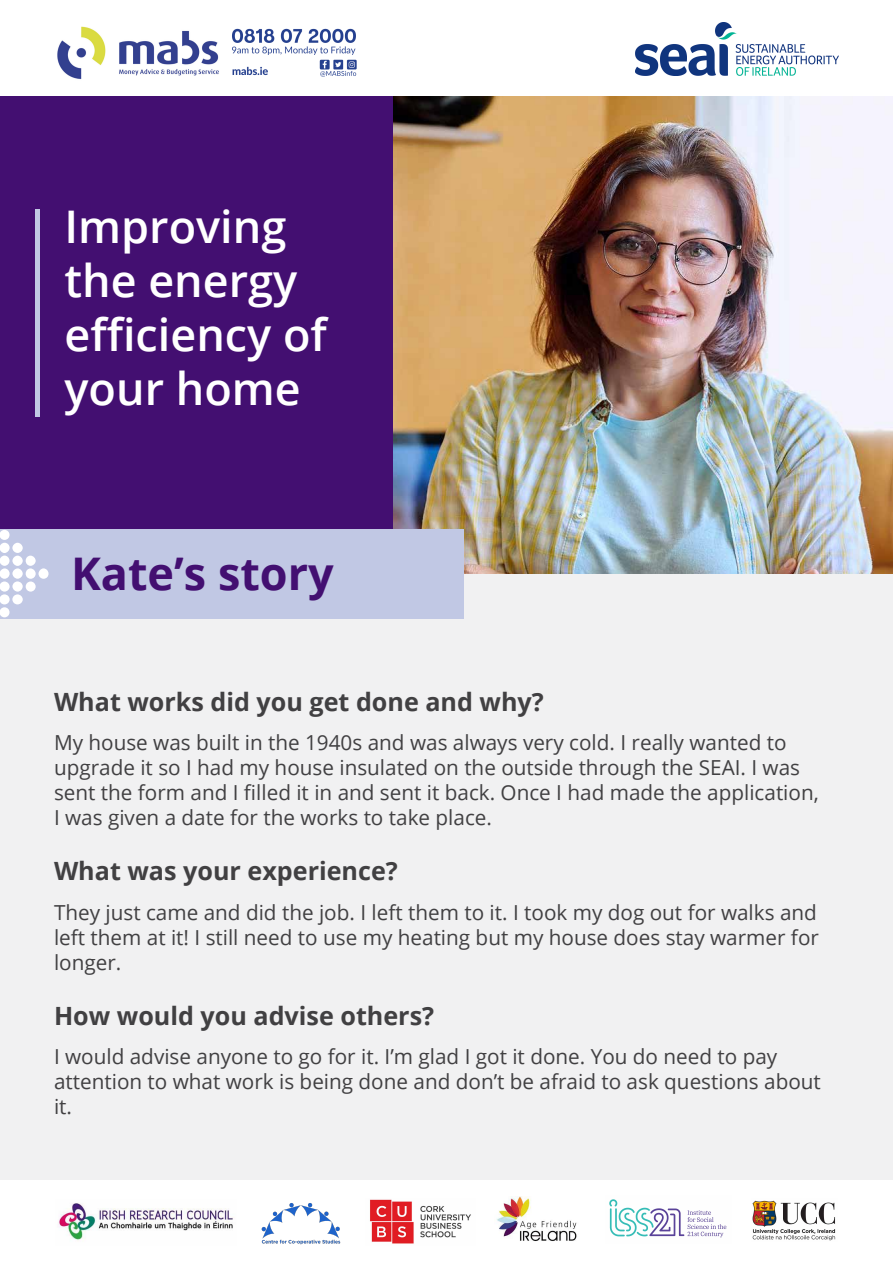
<style>
.page{position:relative;width:893px;height:1263px;background:#fff}
.page>*{position:absolute;margin:0;border:0;box-sizing:border-box;transform-origin:0 0}
.t1{font:600 45px/54px "Open Sans";color:#fff}
.t2{font:700 45px "Open Sans";color:#430f71}
.t3{font:700 25.2px "Open Sans";color:#414042}
.t4{font:20.7px/24.9px "Open Sans";color:#414042}
</style>
<div class="page">
<div style="left:0;top:481px;width:893px;height:699px;background:#f1f1f2"></div>
<img style="left:393px;top:96px;width:500px;height:478px">
<div style="left:0;top:96px;width:393px;height:478px;background:#430f71"></div>
<div style="left:35px;top:209px;width:5px;height:207px;background:#c1c8e4"></div>
<div style="left:0;top:529px;width:463px;height:90px;background:#c1c8e4"></div>
<div style="left:12px;top:543px;width:11px;height:10px;background:#fff;border-radius:50%"></div>
<div style="left:39px;top:568px;width:10px;height:11px;background:#fff;border-radius:50%"></div>
<div style="left:12px;top:555px;width:11px;height:11px;background:#fff;border-radius:50%"></div>
<div style="left:0;top:568px;width:10px;height:11px;background:#fff;border-radius:50%"></div>
<div style="left:12px;top:568px;width:11px;height:11px;background:#fff;border-radius:50%"></div>
<div style="left:12px;top:594px;width:11px;height:11px;background:#fff;border-radius:50%"></div>
<div style="left:26px;top:568px;width:10px;height:11px;background:#fff;border-radius:50%"></div>
<div style="left:0;top:543px;width:10px;height:10px;background:#fff;border-radius:50%"></div>
<div style="left:12px;top:581px;width:11px;height:11px;background:#fff;border-radius:50%"></div>
<div style="left:0;top:594px;width:10px;height:10px;background:#fff;border-radius:50%"></div>
<div style="left:0;top:530px;width:10px;height:10px;background:#fff;border-radius:50%"></div>
<div style="left:0;top:555px;width:10px;height:11px;background:#fff;border-radius:50%"></div>
<div style="left:26px;top:555px;width:10px;height:11px;background:#fff;border-radius:50%"></div>
<div style="left:0;top:581px;width:10px;height:11px;background:#fff;border-radius:50%"></div>
<div style="left:0;top:607px;width:10px;height:10px;background:#fff;border-radius:50%"></div>
<div style="left:26px;top:581px;width:10px;height:11px;background:#fff;border-radius:50%"></div>
<img style="left:635px;top:23px;width:203px;height:52px">
<img style="left:57px;top:26px;width:300px;height:54px">
<img style="left:752px;top:1200px;width:84px;height:41px">
<img style="left:496px;top:1196px;width:81px;height:45px">
<img style="left:609px;top:1199px;width:118px;height:39px">
<img style="left:370px;top:1199px;width:101px;height:45px">
<img style="left:261px;top:1203px;width:80px;height:42px">
<img style="left:58px;top:1203px;width:175px;height:37px">
<h1 class="t1" style="left:64px;top:198px;width:264px">Improving the energy efficiency of your home</h1>
<h1 class="t2" style="left:71px;top:541px;width:264px">Kate’s story</h1>
<p class="t3" style="left:54px;top:684px;width:491px">What works did you get done and why?</p>
<p class="t4" style="left:54px;top:730px;width:766px">My house was built in the 1940s and was always very cold. I really wanted to upgrade it so I had my house insulated on the outside through the SEAI. I was sent the form and I filled it in and sent it back. Once I had made the application, I was given a date for the works to take place.</p>
<p class="t3" style="left:54px;top:853px;width:345px">What was your experience?</p>
<p class="t4" style="left:54px;top:899px;width:766px;text-align:justify">They just came and did the job. I left them to it. I took my dog out for walks and left them at it! I still need to use my heating but my house does stay warmer for longer.</p>
<p class="t3" style="left:54px;top:997px;width:382px">How would you advise others?</p>
<p class="t4" style="left:54px;top:1044px;width:768px">I would advise anyone to go for it. I’m glad I got it done. You do need to pay attention to what work is being done and don’t be afraid to ask questions about it.</p>
</div>
